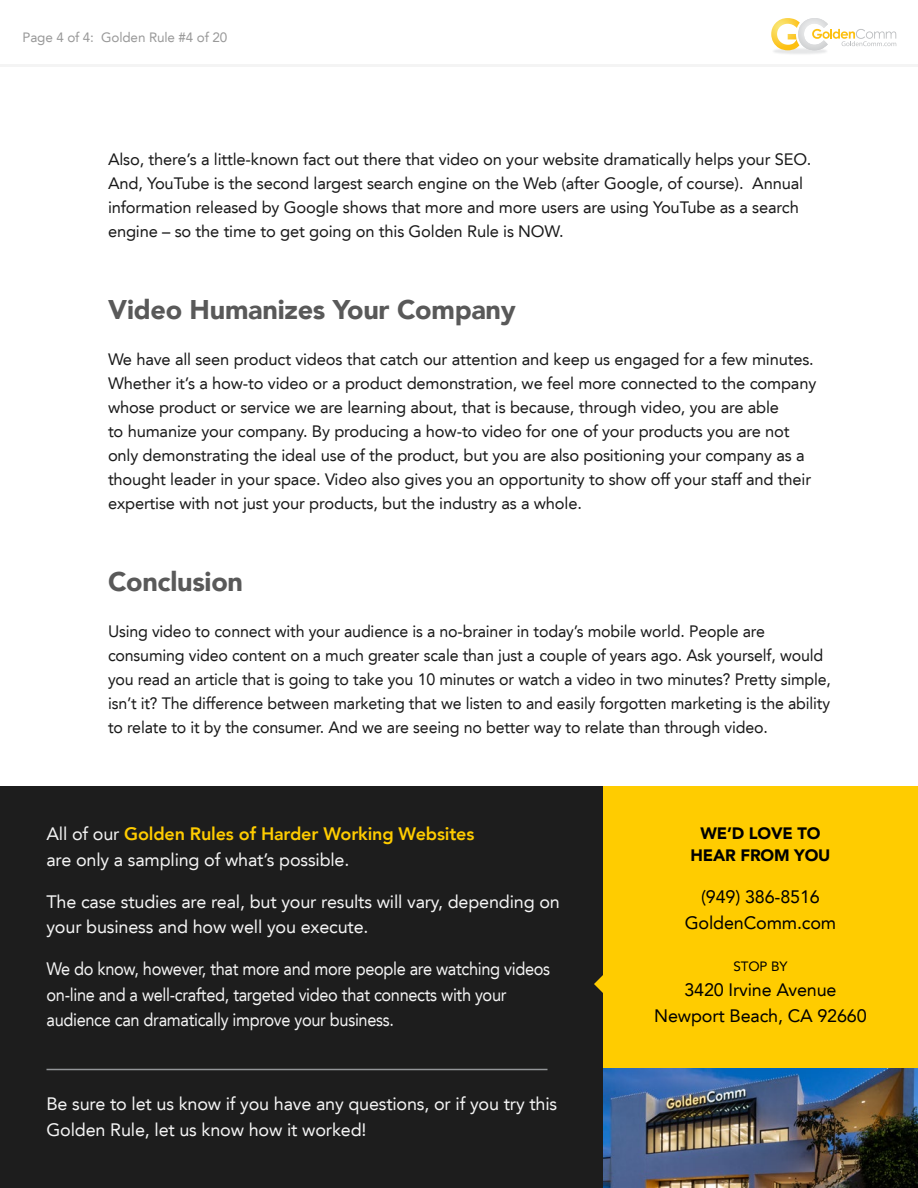
<style>
.page{position:relative;width:918px;height:1188px;background:#fff}
.page>*{position:absolute;margin:0;border:0;box-sizing:border-box;transform-origin:0 0}
.t1{font:900 27px "Avenir LT";letter-spacing:-.01em;color:#595959}
.t2{font:18px/25.5px "Avenir LT";letter-spacing:-.01em;color:#f4f4f4}
.t3{font:18px/25.5px "Avenir LT";letter-spacing:-.01em;color:#f4f4f4;scale:.91 1}
.t4{font:18px/25.5px "Avenir LT";letter-spacing:-.01em;color:#000;text-align:center}
.t5{font:16.5px/24px "Avenir LT";letter-spacing:-.01em;color:#1a1a1a}
.t6{font:900 16.5px/22.5px "Avenir LT";letter-spacing:-.01em;color:#000;text-align:center}
.t7{font:13.5px "Avenir LT";letter-spacing:-.01em;color:#999}
.t8{font:13.5px "Avenir LT";letter-spacing:-.01em;color:#000}
.s1{font-weight:800;color:#fc0}
</style>
<div class="page">
<img style="left:773px;top:50px;width:54px;height:4px">
<svg style="left:771px;top:18px;width:125px;height:32px"></svg>
<hr style="left:0;top:64px;width:918px;height:4px;background:#f4f4f4">
<div style="left:0;top:786px;width:918px;height:402px;background:#1d1d1d"></div>
<div style="left:603px;top:786px;width:315px;height:402px;background:#fc0"></div>
<svg style="left:594px;top:975px;width:9px;height:18px"></svg>
<img style="left:603px;top:1068px;width:315px;height:120px">
<hr style="left:46px;top:1069px;width:502px;height:1px;background:#939598">
<p class="t7" style="left:22px;top:29px;width:206px">Page 4 of 4: Golden Rule #4 of 20</p>
<p class="t5" style="left:108px;top:148px;width:705px">Also, there’s a little-known fact out there that video on your website dramatically helps your SEO.<br>And, YouTube is the second largest search engine on the Web (after Google, of course). Annual information released by Google shows that more and more users are using YouTube as a search engine – so the time to get going on this Golden Rule is NOW.</p>
<p class="t1" style="left:108px;top:293px;width:409px">Video Humanizes Your Company</p>
<p class="t5" style="left:108px;top:348px;width:710px">We have all seen product videos that catch our attention and keep us engaged for a few minutes.<br>Whether it’s a how-to video or a product demonstration, we feel more connected to the company whose product or service we are learning about, that is because, through video, you are able<br>to humanize your company. By producing a how-to video for one of your products you are not only demonstrating the ideal use of the product, but you are also positioning your company as a thought leader in your space. Video also gives you an opportunity to show off your staff and their expertise with not just your products, but the industry as a whole.</p>
<p class="t1" style="left:108px;top:565px;width:137px">Conclusion</p>
<p class="t5" style="left:108px;top:619px;width:725px">Using video to connect with your audience is a no-brainer in today’s mobile world. People are consuming video content on a much greater scale than just a couple of years ago. Ask yourself, would you read an article that is going to take you 10 minutes or watch a video in two minutes? Pretty simple, isn’t it? The difference between marketing that we listen to and easily forgotten marketing is the ability to relate to it by the consumer. And we are seeing no better way to relate than through video.</p>
<p class="t2" style="left:46px;top:821px;width:429px">All of our <span class="s1">Golden Rules of Harder Working Websites </span>are only a sampling of what’s possible.</p>
<p class="t2" style="left:46px;top:889px;width:515px">The case studies are real, but your results will vary, depending on your business and how well you execute.</p>
<p class="t3" style="left:46px;top:956px;width:555px">We do know, however, that more and more people are watching videos on-line and a well-crafted, targeted video that connects with your audience can dramatically improve your business.</p>
<p class="t2" style="left:46px;top:1091px;width:512px">Be sure to let us know if you have any questions, or if you try this<br>Golden Rule, let us know how it worked!</p>
<p class="t6" style="left:691px;top:822px;width:142px">WE’D LOVE TO<br>HEAR FROM YOU</p>
<p class="t4" style="left:685px;top:885px;width:153px">(949) 386-8516<br>GoldenComm.com</p>
<p class="t8" style="left:734px;top:958px;width:55px">STOP BY</p>
<p class="t4" style="left:654px;top:978px;width:214px">3420 Irvine Avenue<br>Newport Beach, CA 92660</p>
</div>
